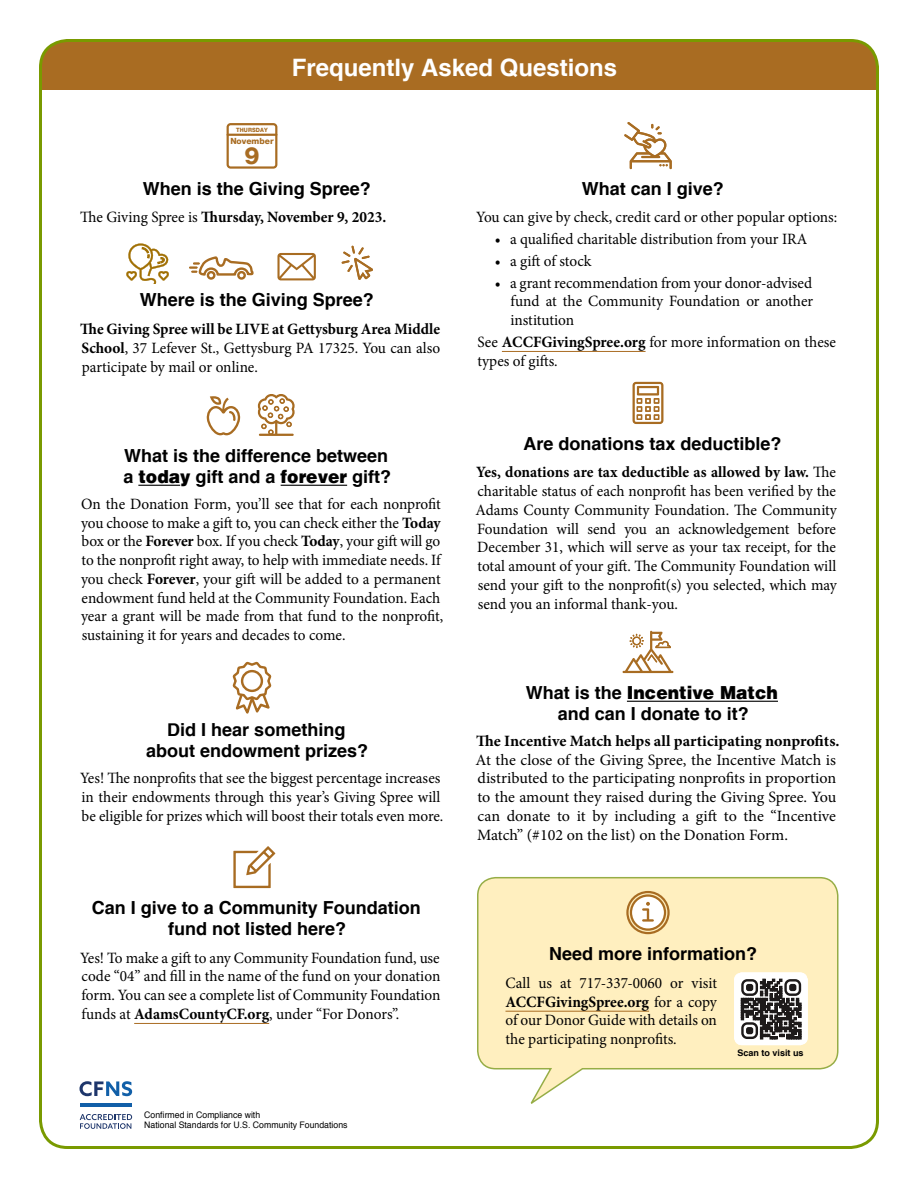
<style>
.page{position:relative;width:918px;height:1188px;background:#fff}
.page>*{position:absolute;margin:0;border:0;box-sizing:border-box;transform-origin:0 0}
.t1{font:700 24px "Helvetica";color:#fff}
.t2{font:800 23.85px "Helvetica Neue";color:#a86c22}
.t3{font:700 18px/21px "Helvetica";color:#000;text-align:center}
.t4{font:15.75px/18.8px "Minion Pro";letter-spacing:-.005em;color:#000;text-align:justify}
.t5{font:700 15.75px "Minion Pro";letter-spacing:-.005em;color:#000}
.t6{font:9px/10.5px "Helvetica";color:#000}
.t7{font:700 9px "Helvetica";color:#000}
.t8{font:800 8.55px "Helvetica Neue";color:#a86c22}
.t9{font:800 5.85px "Helvetica Neue";letter-spacing:.015em;color:#a86c22;scale:.94 1}
.s1{font-weight:400}
.s2{font-weight:700}
.s3{font-weight:900}
</style>
<div class="page">
<div style="left:41px;top:41px;width:834px;height:49px;background:#a96c22"></div>
<hr style="left:138px;top:485px;width:42px;height:1px;background:#000">
<hr style="left:281px;top:485px;width:66px;height:1px;background:#000">
<hr style="left:134px;top:1023px;width:135px;height:1px;background:#a96c22">
<svg style="left:227px;top:123px;width:50px;height:46px"></svg>
<svg style="left:126px;top:243px;width:43px;height:41px"></svg>
<svg style="left:189px;top:256px;width:65px;height:23px"></svg>
<div style="left:207px;top:271px;width:9px;height:9px;border:2px solid #a86c22;border-radius:50%"></div>
<div style="left:237px;top:271px;width:9px;height:9px;border:2px solid #a86c22;border-radius:50%"></div>
<svg style="left:277px;top:253px;width:39px;height:27px"></svg>
<svg style="left:342px;top:246px;width:31px;height:34px"></svg>
<svg style="left:206px;top:396px;width:35px;height:39px"></svg>
<svg style="left:258px;top:394px;width:37px;height:42px"></svg>
<svg style="left:232px;top:661px;width:40px;height:53px"></svg>
<div style="left:241px;top:670px;width:22px;height:22px;border:2px solid #a96c22;border-radius:50%"></div>
<svg style="left:233px;top:846px;width:42px;height:42px"></svg>
<hr style="left:502px;top:351px;width:144px;height:1px;background:#a96c22">
<hr style="left:627px;top:701px;width:151px;height:1px;background:#000">
<svg style="left:624px;top:122px;width:48px;height:47px"></svg>
<svg style="left:633px;top:382px;width:30px;height:42px"></svg>
<svg style="left:623px;top:631px;width:50px;height:42px"></svg>
<svg style="left:477px;top:876px;width:362px;height:228px"></svg>
<hr style="left:80px;top:1103px;width:51px;height:4px;background:#115fa8">
<svg style="left:80px;top:1114px;width:52px;height:15px"></svg>
<svg style="left:80px;top:1081px;width:52px;height:15px"></svg>
<svg style="left:734px;top:972px;width:74px;height:73px"></svg>
<div style="left:741px;top:979px;width:17px;height:17px;border:2px solid #1d1a1a;border-radius:5px"></div>
<div style="left:746px;top:984px;width:7px;height:7px;background:#1d1a1a;border-radius:2px"></div>
<div style="left:784px;top:979px;width:17px;height:17px;border:2px solid #1d1a1a;border-radius:5px"></div>
<div style="left:789px;top:984px;width:7px;height:7px;background:#1d1a1a;border-radius:2px"></div>
<div style="left:741px;top:1022px;width:17px;height:17px;border:2px solid #1d1a1a;border-radius:5px"></div>
<div style="left:746px;top:1027px;width:7px;height:7px;background:#1d1a1a;border-radius:2px"></div>
<h1 class="t1" style="left:292px;top:57px;width:327px">Frequently Asked Questions</h1>
<p class="t9" style="left:236px;top:127px;width:35px">THURSDAY</p>
<h2 class="t2" style="left:244px;top:144px;width:17px">9</h2>
<p class="t3" style="left:143px;top:179px;width:230px">When is the Giving Spree?</p>
<p class="t5" style="left:80px;top:206px;width:308px"><span class="s1">The Giving Spree is</span> Thursday, November 9, 2023.</p>
<p class="t8" style="left:230px;top:137px;width:45px">November</p>
<p class="t3" style="left:140px;top:291px;width:236px">Where is the Giving Spree?</p>
<p class="t4" style="left:80px;top:320px;width:362px"><span class="s2">The Giving Spree will be LIVE at Gettysburg Area Middle School</span>, 37 Lefever St., Gettysburg PA 17325. You can also participate by mail or online.</p>
<p class="t3" style="left:123px;top:446px;width:269px;text-align:left">What is the difference between a <span class="s3">today</span> gift and a <span class="s3">forever</span> gift?</p>
<p class="t4" style="left:81px;top:495px;width:364px;text-align:left">On the Donation Form, you’ll see that for each nonprofit you choose to make a gift to, you can check either the <span class="s2">Today </span>box or the <span class="s2">Forever</span> box. If you check <span class="s2">Today</span>, your gift will go to the nonprofit right away, to help with immediate needs. If you check <span class="s2">Forever</span>, your gift will be added to a permanent endowment fund held at the Community Foundation. Each year a grant will be made from that fund to the nonprofit, sustaining it for years and decades to come.</p>
<p class="t3" style="left:146px;top:721px;width:224px">Did I hear something about endowment prizes?</p>
<p class="t4" style="left:80px;top:769px;width:365px;text-align:left">Yes! The nonprofits that see the biggest percentage increases in their endowments through this year’s Giving Spree will be eligible for prizes which will boost their totals even more.</p>
<p class="t3" style="left:92px;top:899px;width:331px">Can I give to a Community Foundation fund not listed here?</p>
<p class="t4" style="left:80px;top:948px;width:362px">Yes! To make a gift to any Community Foundation fund, use code “04” and fill in the name of the fund on your donation form. You can see a complete list of Community Foundation funds at <span class="s2">AdamsCountyCF.org</span>, under “For Donors”.</p>
<p class="t6" style="left:144px;top:1110px;width:205px">Confirmed in Compliance with<br>National Standards for U.S. Community Foundations</p>
<p class="t3" style="left:582px;top:179px;width:144px">What can I give?</p>
<p class="t4" style="left:476px;top:208px;width:363px">You can give by check, credit card or other popular options:</p>
<p class="t4" style="left:495px;top:230px;width:314px">• a qualified charitable distribution from your IRA</p>
<p class="t4" style="left:495px;top:252px;width:98px">• a gift of stock</p>
<p class="t4" style="left:510px;top:273px;width:304px;text-indent:-16px">• a grant recommendation from your donor-advised fund at the Community Foundation or another institution</p>
<p class="t4" style="left:477px;top:333px;width:360px">See <span class="s2">ACCFGivingSpree.org</span> for more information on these types of gifts.</p>
<p class="t3" style="left:524px;top:434px;width:260px">Are donations tax deductible?</p>
<p class="t4" style="left:476px;top:463px;width:363px"><span class="s2">Yes, donations are tax deductible as allowed by law.</span> The charitable status of each nonprofit has been verified by the Adams County Community Foundation. The Community Foundation will send you an acknowledgement before December 31, which will serve as your tax receipt, for the total amount of your gift. The Community Foundation will send your gift to the nonprofit(s) you selected, which may send you an informal thank-you.</p>
<p class="t3" style="left:526px;top:683px;width:254px">What is the <span class="s3">Incentive Match </span>and can I donate to it?</p>
<p class="t5" style="left:476px;top:730px;width:365px">The Incentive Match helps all participating nonprofits.</p>
<p class="t4" style="left:476px;top:750px;width:362px">At the close of the Giving Spree, the Incentive Match is distributed to the participating nonprofits in proportion to the amount they raised during the Giving Spree. You can donate to it by including a gift to the “Incentive Match” (#102 on the list) on the Donation Form.</p>
<p class="t3" style="left:549px;top:945px;width:210px">Need more information?</p>
<p class="t4" style="left:506px;top:974px;width:213px">Call us at 717-337-0060 or visit <span class="s2">ACCFGivingSpree.org</span> for a copy of our Donor Guide with details on the participating nonprofits.</p>
<p class="t7" style="left:738px;top:1049px;width:68px">Scan to visit us</p>
</div>
